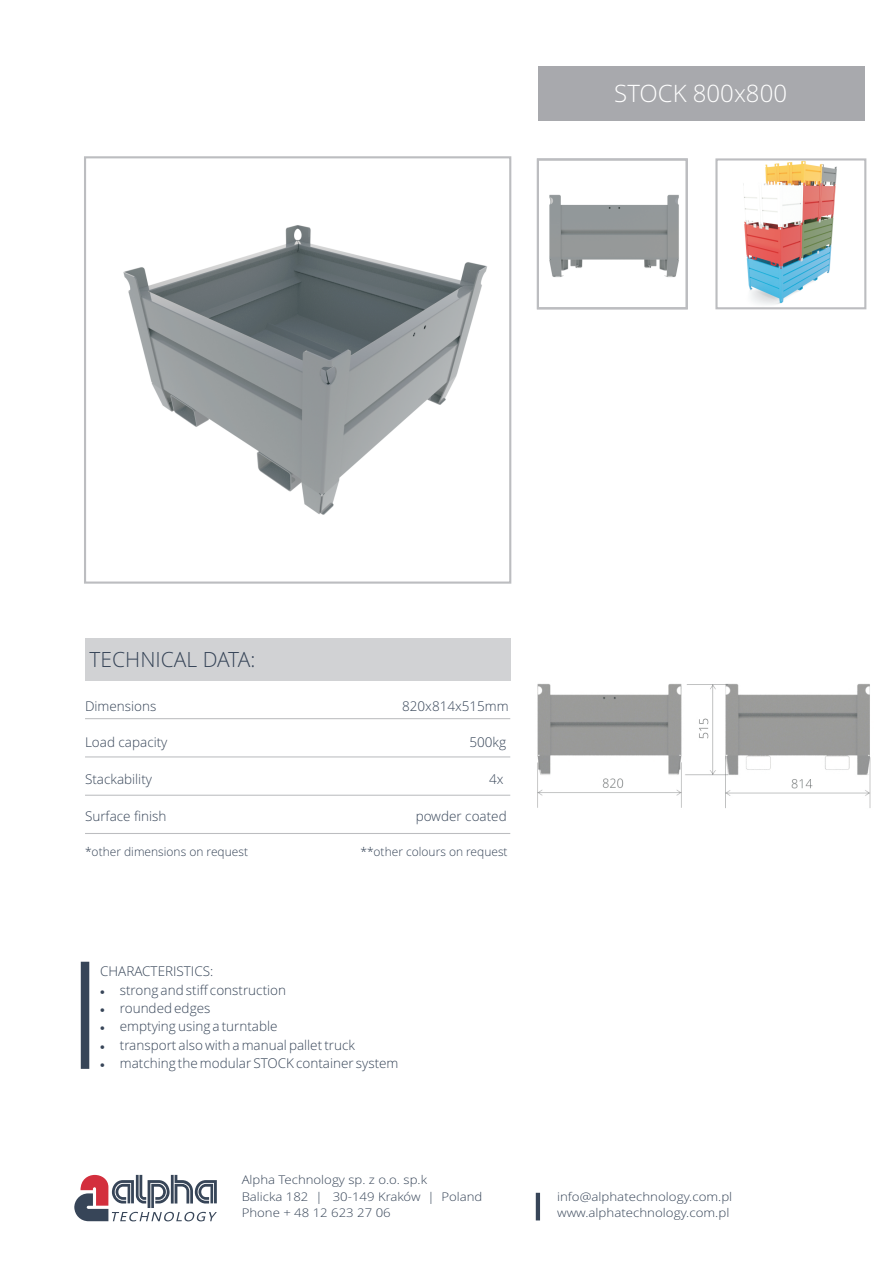
<style>
.page{position:relative;width:893px;height:1263px;background:#fff}
.page>*{position:absolute;margin:0;border:0;box-sizing:border-box;transform-origin:0 0}
.t1{font:300 24px "Open Sans";color:#fff}
.t2{font:300 21px "Open Sans";color:#374558}
.t3{font:300 13.5px "Open Sans";color:#374558}
.t4{font:300 12px/16.4px "Open Sans";color:#374558;scale:1.1 1}
.t5{font:300 12px/16.4px "Open Sans";color:#374558;scale:1.11 1}
.t6{font:300 12px "Open Sans";color:#374558}
</style>
<div class="page">
<hr style="left:85px;top:718px;width:425px;height:1px;background:#bcbdc0">
<hr style="left:85px;top:756px;width:425px;height:1px;background:#bcbdc0">
<div style="left:85px;top:638px;width:425px;height:42px;background:#d1d2d4"></div>
<div style="left:81px;top:962px;width:8px;height:107px;background:#374558"></div>
<hr style="left:85px;top:795px;width:425px;height:1px;background:#bcbdc0">
<hr style="left:85px;top:833px;width:425px;height:1px;background:#bcbdc0">
<div style="left:537px;top:158px;width:151px;height:151px;border:2px solid #bcbdc0"></div>
<div style="left:84px;top:156px;width:427px;height:428px;border:2px solid #bcbdc0"></div>
<div style="left:538px;top:66px;width:327px;height:55px;background:#a8a9ad"></div>
<img style="left:743px;top:161px;width:94px;height:144px">
<div style="left:715px;top:158px;width:151px;height:151px;border:2px solid #bcbdc0"></div>
<svg style="left:74px;top:1175px;width:143px;height:46px"></svg>
<hr style="left:536px;top:1193px;width:4px;height:27px;background:#374558">
<img style="left:123px;top:225px;width:364px;height:290px">
<img style="left:549px;top:194px;width:130px;height:83px">
<img style="left:537px;top:683px;width:334px;height:125px">
<h1 class="t1" style="left:614px;top:84px;width:174px">STOCK 800x800</h1>
<h2 class="t2" style="left:90px;top:650px;width:167px">TECHNICAL DATA:</h2>
<p class="t3" style="left:85px;top:700px;width:73px">Dimensions</p>
<p class="t3" style="left:402px;top:700px;width:108px">820x814x515mm</p>
<p class="t3" style="left:85px;top:737px;width:84px">Load capacity</p>
<p class="t3" style="left:469px;top:737px;width:38px">500kg</p>
<p class="t3" style="left:85px;top:774px;width:69px">Stackability</p>
<p class="t3" style="left:489px;top:774px;width:16px">4x</p>
<p class="t3" style="left:85px;top:810px;width:83px">Surface finish</p>
<p class="t3" style="left:416px;top:810px;width:92px">powder coated</p>
<p class="t6" style="left:85px;top:847px;width:165px">*other dimensions on request</p>
<p class="t6" style="left:360px;top:847px;width:149px">**other colours on request</p>
<p class="t3" style="left:100px;top:966px;width:115px">CHARACTERISTICS:</p>
<p class="t3" style="left:100px;top:984px;width:187px">•strong and stiff construction</p>
<p class="t3" style="left:100px;top:1002px;width:112px">•rounded edges</p>
<p class="t3" style="left:100px;top:1021px;width:179px">•emptying using a turntable</p>
<p class="t3" style="left:100px;top:1039px;width:256px">•transport also with a manual pallet truck</p>
<p class="t3" style="left:100px;top:1058px;width:300px">•matching the modular STOCK container system</p>
<p class="t4" style="left:242px;top:1173px;width:220px">Alpha Technology sp. z o.o. sp.k<br>Balicka 182 | 30-149 Kraków | Poland<br>Phone + 48 12 623 27 06</p>
<p class="t5" style="left:557px;top:1189px;width:159px">info@alphatechnology.com.pl www.alphatechnology.com.pl</p>
</div>
